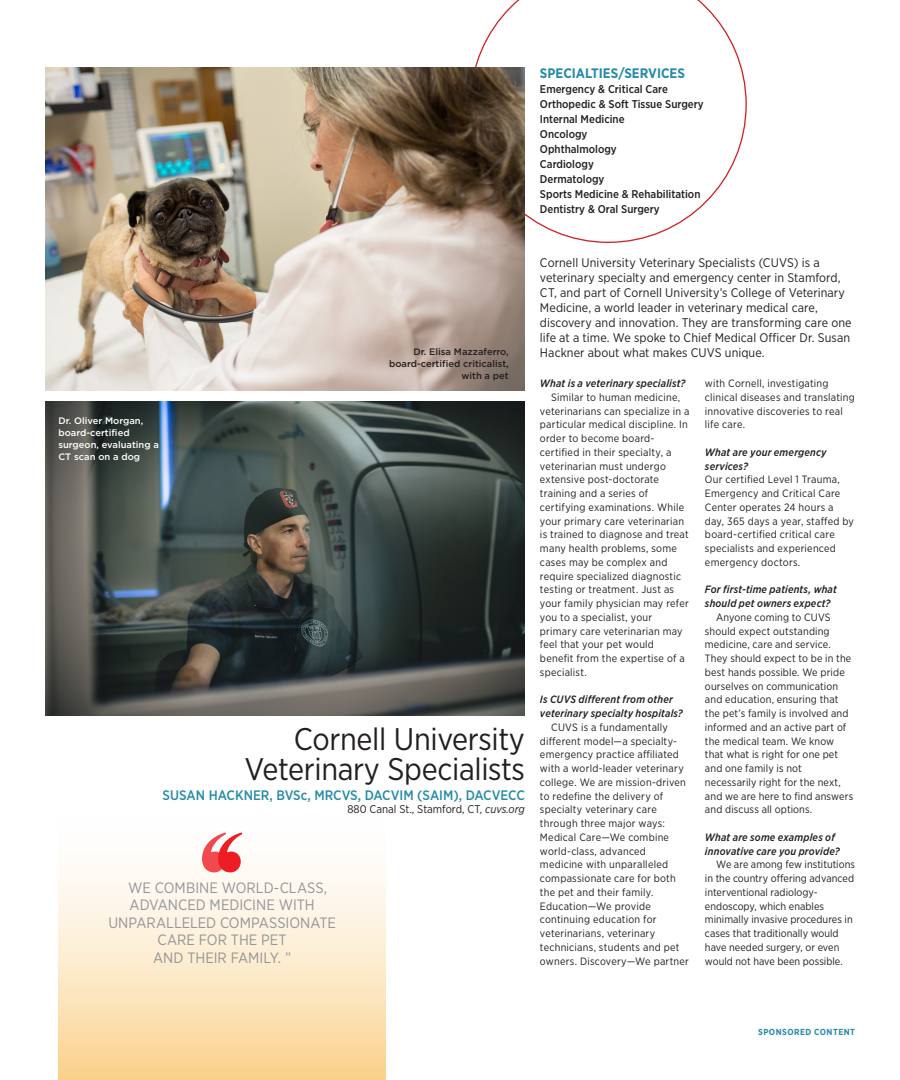
<style>
.page{position:relative;width:900px;height:1080px;background:#fff}
.page>*{position:absolute;margin:0;border:0;box-sizing:border-box;transform-origin:0 0}
.t1{font:31.25px/30px "Gotham Narrow";letter-spacing:-.01em;color:#231f20;text-align:right}
.text_ChronG2_9_11{font:15px "Gotham Narrow";color:#939598}
.t2{font:500 13.75px "Gotham Narrow";color:#278ca8}
.t3{font:700 13.75px "Gotham Narrow";color:#278ca8}
.text_ChronG2_9_11-2{font:12.5px/15px "Gotham Narrow";letter-spacing:.005em;color:#231f20}
.t4{font:500 11.25px "Gotham Narrow";color:#231f20}
.t5{font:11.25px "Gotham Narrow";color:#231f20}
.text_ChronG2_9_11-3{font:10.62px/13.8px "Gotham Narrow";letter-spacing:.015em;color:#231f20}
.text_ChronG2_9_11-4{font:italic 500 10.62px/13.8px "Gotham Narrow";letter-spacing:.015em;color:#231f20}
.Cap_Gotham_Medium{font:500 9.38px/11.9px "Gotham";color:#fff}
.Cap_Gotham_Medium-2{font:500 9.38px/11.9px "Gotham";color:#231f20;text-align:right}
.folio_date{font:700 8.75px "Gotham Narrow";letter-spacing:.05em;color:#278ca8}
.s1{font-style:italic}
</style>
<div class="page">
<div style="left:58px;top:802px;width:328px;height:278px;background:linear-gradient(to bottom,#fff,#fbd596)"></div>
<svg style="left:470px;top:0;width:277px;height:243px"></svg>
<img style="left:45px;top:401px;width:480px;height:314px">
<img style="left:45px;top:68px;width:480px;height:323px">
<svg style="left:202px;top:833px;width:40px;height:39px"></svg>
<p class="t3" style="left:540px;top:65px;width:147px">SPECIALTIES/SERVICES</p>
<p class="t4" style="left:540px;top:82px;width:130px">Emergency &amp; Critical Care</p>
<p class="t4" style="left:540px;top:97px;width:165px">Orthopedic &amp; Soft Tissue Surgery</p>
<p class="t4" style="left:540px;top:112px;width:86px">Internal Medicine</p>
<p class="t4" style="left:540px;top:127px;width:49px">Oncology</p>
<p class="t4" style="left:540px;top:142px;width:78px">Ophthalmology</p>
<p class="t4" style="left:540px;top:157px;width:55px">Cardiology</p>
<p class="t4" style="left:540px;top:172px;width:66px">Dermatology</p>
<p class="t4" style="left:540px;top:187px;width:162px">Sports Medicine &amp; Rehabilitation</p>
<p class="t4" style="left:540px;top:202px;width:121px">Dentistry &amp; Oral Surgery</p>
<p class="Cap_Gotham_Medium" style="left:58px;top:415px;width:102px">Dr. Oliver Morgan, board-certified surgeon, evaluating a<br>CT scan on a dog</p>
<p class="Cap_Gotham_Medium-2" style="left:389px;top:345px;width:121px">Dr. Elisa Mazzaferro, board-certified criticalist, with a pet</p>
<p class="t1" style="left:245px;top:724px;width:282px">Cornell University<br>Veterinary Specialists</p>
<p class="t2" style="left:163px;top:787px;width:364px">SUSAN HACKNER, BVSc, MRCVS, DACVIM (SAIM), DACVECC</p>
<p class="t5" style="left:347px;top:802px;width:179px">880 Canal St., Stamford, CT, <span class="s1">cuvs.org</span></p>
<p class="text_ChronG2_9_11" style="left:128px;top:878px;width:201px">WE COMBINE WORLD-CLASS,</p>
<p class="text_ChronG2_9_11" style="left:130px;top:896px;width:187px">ADVANCED MEDICINE WITH</p>
<p class="text_ChronG2_9_11" style="left:108px;top:913px;width:229px">UNPARALLELED COMPASSIONATE</p>
<p class="text_ChronG2_9_11" style="left:158px;top:931px;width:131px">CARE FOR THE PET</p>
<p class="text_ChronG2_9_11" style="left:153px;top:948px;width:140px">AND THEIR FAMILY. ”</p>
<p class="text_ChronG2_9_11-2" style="left:540px;top:255px;width:313px">Cornell University Veterinary Specialists (CUVS) is a veterinary specialty and emergency center in Stamford, CT, and part of Cornell University’s College of Veterinary Medicine, a world leader in veterinary medical care, discovery and innovation. They are transforming care one life at a time. We spoke to Chief Medical Officer Dr. Susan Hackner about what makes CUVS unique.</p>
<p class="text_ChronG2_9_11-4" style="left:540px;top:376px;width:147px">What is a veterinary specialist?</p>
<p class="text_ChronG2_9_11-3" style="left:540px;top:390px;width:151px;text-indent:11px">Similar to human medicine, veterinarians can specialize in a particular medical discipline. In order to become board&shy;certified in their specialty, a veterinarian must undergo extensive post-doctorate training and a series of certifying examinations. While your primary care veterinarian is trained to diagnose and treat many health problems, some cases may be complex and require specialized diagnostic testing or treatment. Just as your family physician may refer you to a specialist, your primary care veterinarian may feel that your pet would benefit from the expertise of a specialist.</p>
<p class="text_ChronG2_9_11-4" style="left:540px;top:693px;width:144px">Is CUVS different from other veterinary specialty hospitals?</p>
<p class="text_ChronG2_9_11-3" style="left:540px;top:720px;width:151px;text-indent:11px">CUVS is a fundamentally different model—a specialty&shy;emergency practice affiliated with a world-leader veterinary college. We are mission-driven to redefine the delivery of specialty veterinary care through three major ways:<br>Medical Care—We combine world-class, advanced medicine with unparalleled compassionate care for both the pet and their family.<br>Education—We provide continuing education for veterinarians, veterinary technicians, students and pet owners. Discovery—We partner</p>
<p class="text_ChronG2_9_11-3" style="left:705px;top:376px;width:151px">with Cornell, investigating clinical diseases and translating innovative discoveries to real life care.</p>
<p class="text_ChronG2_9_11-4" style="left:705px;top:445px;width:123px">What are your emergency services?</p>
<p class="text_ChronG2_9_11-3" style="left:705px;top:472px;width:151px">Our certified Level 1 Trauma,<br>Emergency and Critical Care<br>Center operates 24 hours a day, 365 days a year, staffed by board-certified critical care specialists and experienced emergency doctors.</p>
<p class="text_ChronG2_9_11-4" style="left:705px;top:583px;width:133px">For first-time patients, what should pet owners expect?</p>
<p class="text_ChronG2_9_11-3" style="left:705px;top:610px;width:150px;text-indent:11px">Anyone coming to CUVS should expect outstanding medicine, care and service.<br>They should expect to be in the best hands possible. We pride ourselves on communication and education, ensuring that the pet’s family is involved and informed and an active part of the medical team. We know that what is right for one pet and one family is not necessarily right for the next, and we are here to find answers and discuss all options.</p>
<p class="text_ChronG2_9_11-4" style="left:705px;top:830px;width:136px">What are some examples of innovative care you provide?</p>
<p class="text_ChronG2_9_11-3" style="left:705px;top:857px;width:152px;text-indent:11px">We are among few institutions in the country offering advanced interventional radiology&shy;endoscopy, which enables minimally invasive procedures in cases that traditionally would have needed surgery, or even would not have been possible.</p>
<p class="folio_date" style="left:758px;top:1026px;width:98px">SPONSORED CONTENT</p>
</div>
